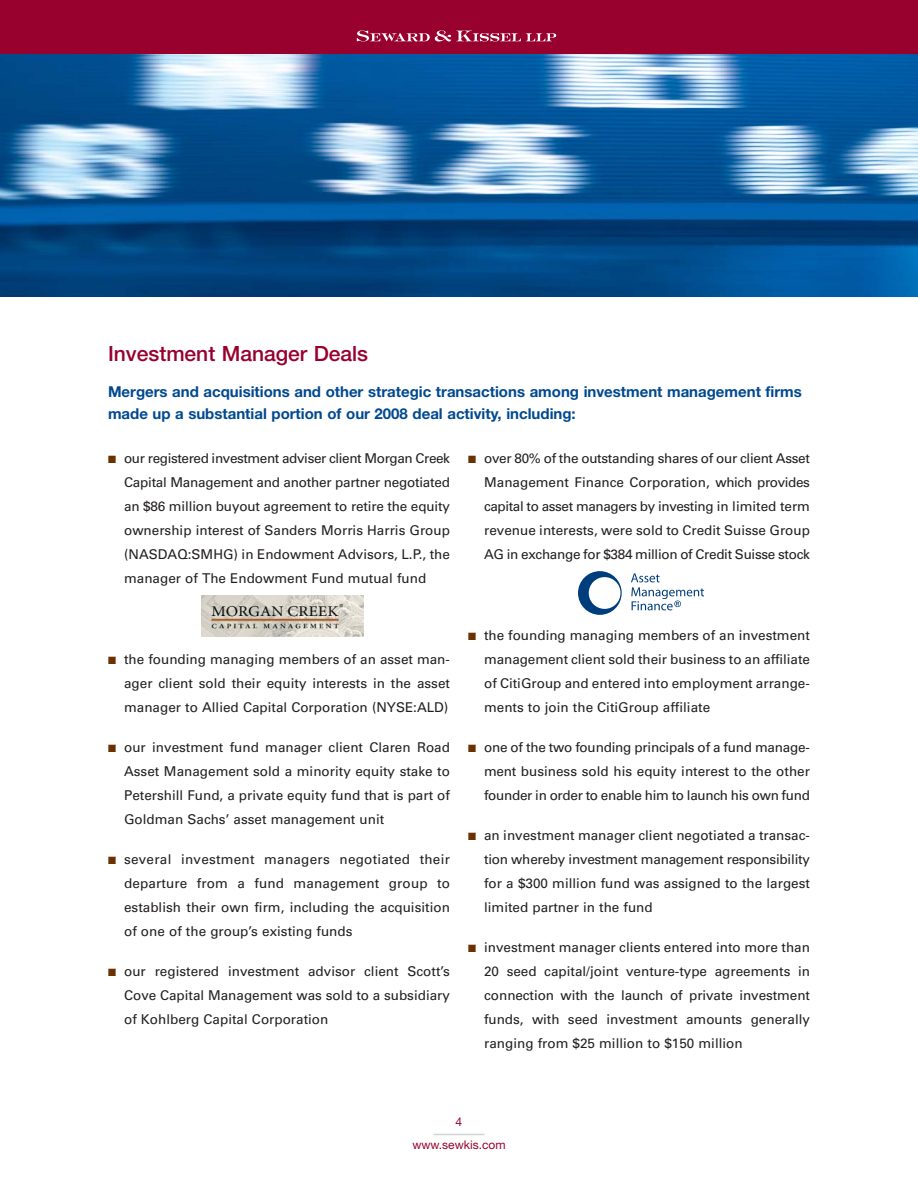
<style>
.page{position:relative;width:918px;height:1188px;background:#fff}
.page>*{position:absolute;margin:0;border:0;box-sizing:border-box;transform-origin:0 0}
.t1{font:500 21px "Helvetica Neue";color:#98002e}
.t2{font:700 15px/22.5px "Helvetica Neue";color:#004990}
.t3{font:13.5px/24px "Univers";color:#231f20;text-align:justify}
.t4{font:12px/22.5px "Helvetica Neue";color:#98002e;text-align:center}
.s1{color:#693200}
</style>
<div class="page">
<div style="left:0;top:0;width:918px;height:54px;background:#98002e"></div>
<svg style="left:357px;top:30px;width:199px;height:12px"></svg>
<hr style="left:434px;top:1134px;width:50px;height:1px;background:#cfd4d8">
<img style="left:0;top:54px;width:918px;height:243px">
<img style="left:202px;top:596px;width:162px;height:40px">
<div style="left:578px;top:571px;width:44px;height:44px;background:#003d7d;border-radius:50%"></div>
<div style="left:589px;top:577px;width:32px;height:32px;background:#fff;border-radius:50%"></div>
<svg style="left:631px;top:573px;width:73px;height:37px"></svg>
<h1 class="t1" style="left:108px;top:346px;width:262px">Investment Manager Deals</h1>
<p class="t2" style="left:108px;top:381px;width:695px">Mergers and acquisitions and other strategic transactions among investment management firms made up a substantial portion of our 2008 deal activity, including:</p>
<p class="t3" style="left:124px;top:448px;width:327px;text-indent:-16px"><span class="s1">■</span> our registered investment adviser client Morgan Creek Capital Management and another partner negotiated an $86 million buyout agreement to retire the equity ownership interest of Sanders Morris Harris Group (NASDAQ:SMHG) in Endowment Advisors, L.P., the manager of The Endowment Fund mutual fund</p>
<p class="t3" style="left:484px;top:448px;width:327px;text-indent:-16px"><span class="s1">■</span> over 80% of the outstanding shares of our client Asset Management Finance Corporation, which provides capital to asset managers by investing in limited term revenue interests, were sold to Credit Suisse Group AG in exchange for $384 million of Credit Suisse stock</p>
<p class="t3" style="left:124px;top:648px;width:327px;text-indent:-16px"><span class="s1">■</span> the founding managing members of an asset man&shy;ager client sold their equity interests in the asset manager to Allied Capital Corporation (NYSE:ALD)</p>
<p class="t3" style="left:124px;top:736px;width:327px;text-indent:-16px"><span class="s1">■</span> our investment fund manager client Claren Road Asset Management sold a minority equity stake to Petershill Fund, a private equity fund that is part of Goldman Sachs’ asset management unit</p>
<p class="t3" style="left:124px;top:849px;width:327px;text-indent:-16px"><span class="s1">■</span> several investment managers negotiated their departure from a fund management group to establish their own firm, including the acquisition of one of the group’s existing funds</p>
<p class="t3" style="left:124px;top:961px;width:327px;text-indent:-16px"><span class="s1">■</span> our registered investment advisor client Scott’s Cove Capital Management was sold to a subsidiary of Kohlberg Capital Corporation</p>
<p class="t3" style="left:484px;top:624px;width:327px;text-indent:-16px"><span class="s1">■</span> the founding managing members of an investment management client sold their business to an affiliate of CitiGroup and entered into employment arrange&shy;ments to join the CitiGroup affiliate</p>
<p class="t3" style="left:484px;top:736px;width:327px;text-indent:-16px"><span class="s1">■</span> one of the two founding principals of a fund manage&shy;ment business sold his equity interest to the other founder in order to enable him to launch his own fund</p>
<p class="t3" style="left:484px;top:825px;width:327px;text-indent:-16px"><span class="s1">■</span> an investment manager client negotiated a transac&shy;tion whereby investment management responsibility for a $300 million fund was assigned to the largest limited partner in the fund</p>
<p class="t3" style="left:484px;top:937px;width:327px;text-indent:-16px"><span class="s1">■</span> investment manager clients entered into more than 20 seed capital/joint venture-type agreements in connection with the launch of private investment funds, with seed investment amounts generally ranging from $25 million to $150 million</p>
<p class="t4" style="left:412px;top:1112px;width:95px">4 www.sewkis.com</p>
</div>
